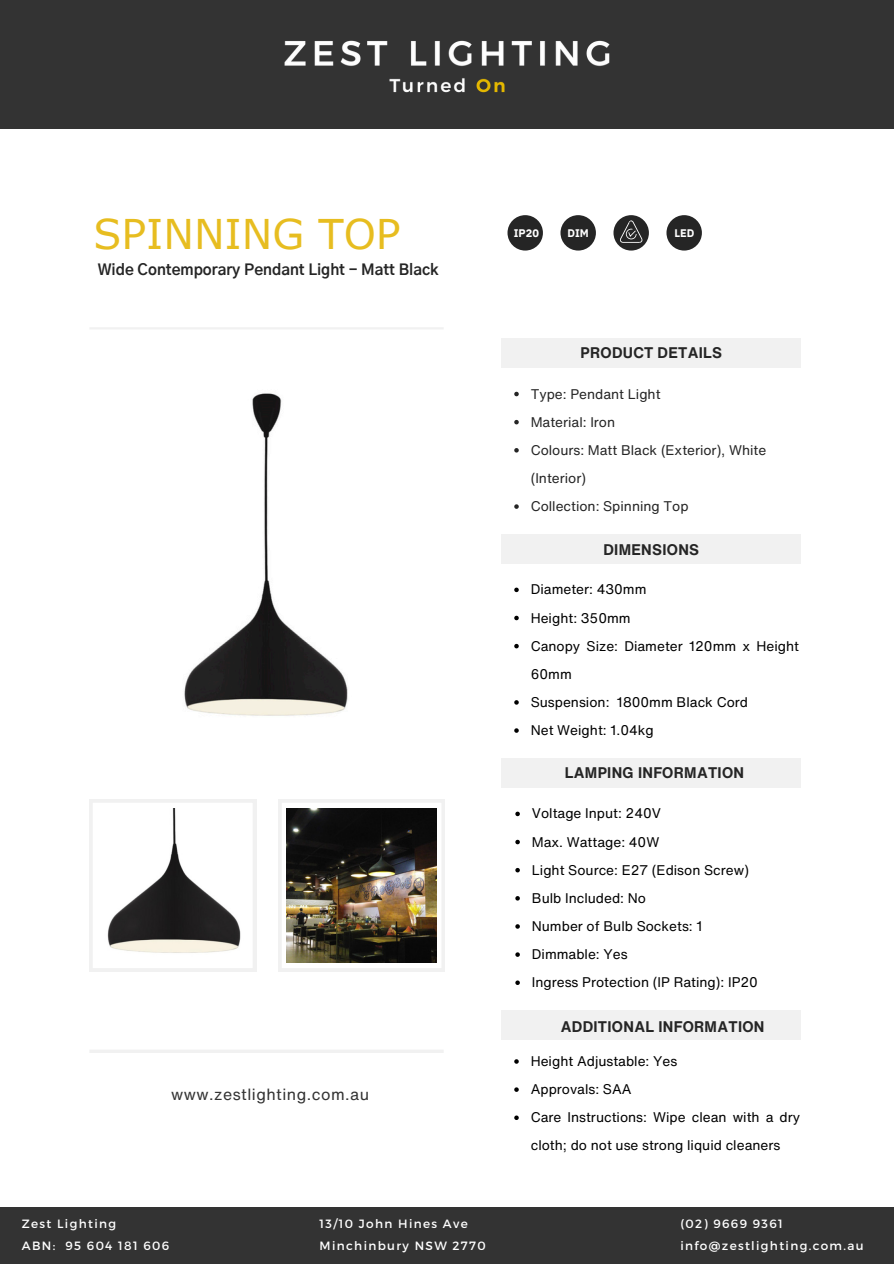
<style>
.page{position:relative;width:894px;height:1264px;background:#fff}
.page>*{position:absolute;margin:0;border:0;box-sizing:border-box;transform-origin:0 0}
.t1{font:40.95px "Verdana Pro";color:#e7bd20}
.t2{font:15.9px "Helvetica Now Text";letter-spacing:.03em;color:#333}
.t3{font:700 15.15px "Gothic A1";color:#252525}
.t4{font:700 15px "Helvetica Now Text";letter-spacing:.02em;color:#252525}
.t5{font:13.65px/28.2px "Helvetica Now Text";color:#000}
.t6{font:13.65px/28.2px "Helvetica Now Text";color:#252525}
.t7{font:12px "Montserrat";letter-spacing:.11em;color:#fff}
.t8{font:700 10.95px "IBM Plex Sans";color:#fff}
</style>
<div class="page">
<div style="left:0;top:0;width:893px;height:129px;background:#333"></div>
<svg style="left:89px;top:799px;width:167px;height:172px"></svg>
<svg style="left:278px;top:799px;width:166px;height:172px"></svg>
<div style="left:501px;top:758px;width:300px;height:29px;background:#f1f1f1"></div>
<div style="left:501px;top:338px;width:300px;height:29px;background:#f1f1f1"></div>
<div style="left:501px;top:534px;width:300px;height:29px;background:#f1f1f1"></div>
<div style="left:507px;top:215px;width:35px;height:35px;background:#252525;border-radius:50%"></div>
<div style="left:560px;top:215px;width:35px;height:35px;background:#252525;border-radius:50%"></div>
<div style="left:613px;top:215px;width:35px;height:35px;background:#252525;border-radius:50%"></div>
<svg style="left:620px;top:220px;width:22px;height:23px"></svg>
<div style="left:666px;top:215px;width:35px;height:35px;background:#252525;border-radius:50%"></div>
<img style="left:284px;top:40px;width:326px;height:53px">
<div style="left:0;top:1207px;width:893px;height:56px;background:#333"></div>
<hr style="left:89px;top:327px;width:354px;height:2px;background:#f1f1f1">
<hr style="left:89px;top:1049px;width:354px;height:3px;background:#f1f1f1">
<svg style="left:515px;top:811px;width:4px;height:5px"></svg>
<svg style="left:515px;top:839px;width:4px;height:5px"></svg>
<svg style="left:515px;top:868px;width:4px;height:4px"></svg>
<svg style="left:515px;top:896px;width:4px;height:4px"></svg>
<svg style="left:515px;top:924px;width:4px;height:4px"></svg>
<svg style="left:515px;top:952px;width:4px;height:4px"></svg>
<svg style="left:515px;top:980px;width:4px;height:5px"></svg>
<img style="left:184px;top:393px;width:164px;height:323px">
<svg style="left:514px;top:587px;width:4px;height:5px"></svg>
<svg style="left:514px;top:615px;width:4px;height:5px"></svg>
<svg style="left:514px;top:644px;width:4px;height:4px"></svg>
<svg style="left:514px;top:700px;width:4px;height:4px"></svg>
<svg style="left:514px;top:728px;width:4px;height:4px"></svg>
<svg style="left:514px;top:392px;width:4px;height:4px"></svg>
<svg style="left:514px;top:420px;width:4px;height:4px"></svg>
<svg style="left:514px;top:448px;width:4px;height:4px"></svg>
<svg style="left:514px;top:504px;width:4px;height:5px"></svg>
<svg style="left:514px;top:1059px;width:4px;height:4px"></svg>
<svg style="left:514px;top:1087px;width:4px;height:4px"></svg>
<svg style="left:514px;top:1115px;width:4px;height:4px"></svg>
<img style="left:287px;top:808px;width:149px;height:154px">
<img style="left:98px;top:808px;width:149px;height:154px">
<div style="left:501px;top:1010px;width:300px;height:29px;background:#f1f1f1"></div>
<p class="t1" style="left:94px;top:207px;width:308px">SPINNING TOP</p>
<p class="t3" style="left:98px;top:263px;width:342px">Wide Contemporary Pendant Light - Matt Black</p>
<h2 class="t2" style="left:171px;top:1082px;width:199px">www.zestlighting.com.au</h2>
<p class="t7" style="left:22px;top:1216px;width:96px">Zest Lighting</p>
<p class="t7" style="left:22px;top:1238px;width:149px">ABN: 95 604 181 606</p>
<p class="t7" style="left:319px;top:1216px;width:150px">13/10 John Hines Ave</p>
<p class="t7" style="left:319px;top:1238px;width:167px">Minchinbury NSW 2770</p>
<h3 class="t8" style="left:513px;top:226px;width:27px">IP20</h3>
<h6 class="t8" style="left:567px;top:226px;width:23px">DIM</h6>
<h6 class="t8" style="left:674px;top:225px;width:22px">LED</h6>
<h1 class="t4" style="left:580px;top:341px;width:143px">PRODUCT DETAILS</h1>
<p class="t6" style="left:530px;top:379px;width:131px">Type: Pendant Light</p>
<p class="t6" style="left:530px;top:407px;width:86px">Material: Iron</p>
<p class="t6" style="left:530px;top:435px;width:237px">Colours: Matt Black (Exterior), White (Interior)</p>
<p class="t6" style="left:530px;top:492px;width:159px">Collection: Spinning Top</p>
<h6 class="t4" style="left:603px;top:538px;width:97px">DIMENSIONS</h6>
<h2 class="t5" style="left:530px;top:575px;width:117px">Diameter: 430mm</h2>
<p class="t5" style="left:530px;top:603px;width:101px">Height: 350mm</p>
<p class="t5" style="left:530px;top:631px;width:270px">Canopy Size: Diameter 120mm x Height<br>60mm</p>
<p class="t5" style="left:530px;top:687px;width:219px">Suspension: 1800mm Black Cord</p>
<p class="t5" style="left:530px;top:715px;width:125px">Net Weight: 1.04kg</p>
<p class="t4" style="left:565px;top:761px;width:181px">LAMPING INFORMATION</p>
<p class="t5" style="left:531px;top:799px;width:131px">Voltage Input: 240V</p>
<p class="t5" style="left:531px;top:827px;width:129px">Max. Wattage: 40W</p>
<h4 class="t5" style="left:531px;top:855px;width:218px">Light Source: E27 (Edison Screw)</h4>
<h2 class="t5" style="left:531px;top:883px;width:116px">Bulb Included: No</h2>
<p class="t5" style="left:531px;top:911px;width:172px">Number of Bulb Sockets: 1</p>
<p class="t5" style="left:531px;top:939px;width:97px">Dimmable: Yes</p>
<p class="t5" style="left:531px;top:968px;width:228px">Ingress Protection (IP Rating): IP20</p>
<p class="t4" style="left:560px;top:1014px;width:205px">ADDITIONAL INFORMATION</p>
<p class="t5" style="left:530px;top:1046px;width:148px">Height Adjustable: Yes</p>
<p class="t5" style="left:530px;top:1074px;width:102px">Approvals: SAA</p>
<h2 class="t5" style="left:530px;top:1103px;width:271px">Care Instructions: Wipe clean with a dry cloth; do not use strong liquid cleaners</h2>
<p class="t7" style="left:680px;top:1216px;width:104px">(02) 9669 9361</p>
<p class="t7" style="left:680px;top:1238px;width:185px">info@zestlighting.com.au</p>
</div>
